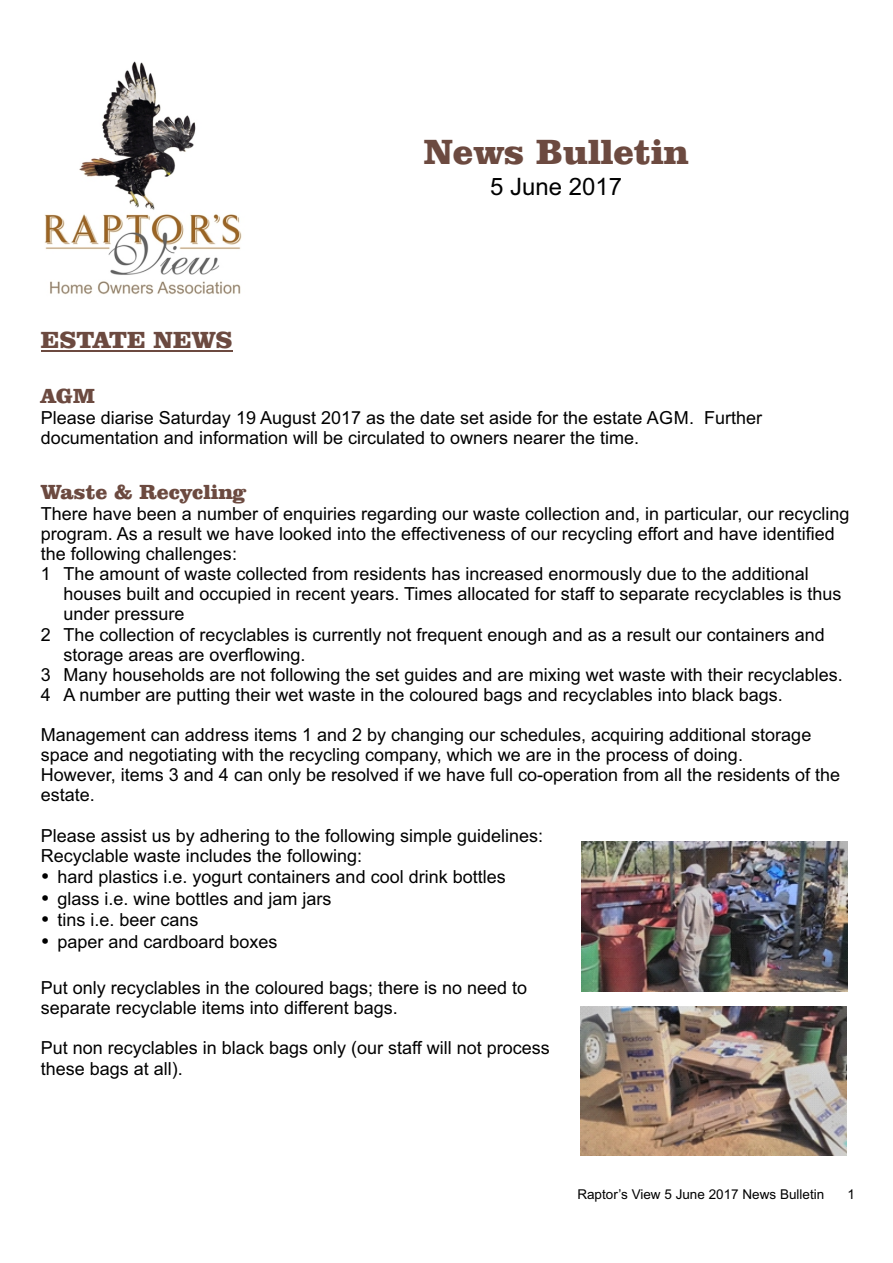
<style>
.page{position:relative;width:893px;height:1263px;background:#fff}
.page>*{position:absolute;margin:0;border:0;box-sizing:border-box;transform-origin:0 0}
.t1{font:900 36px "Clarendon BT";color:#6c4a40}
.t2{font:900 24px "Clarendon BT";color:#6c4a40}
.t3{font:24px "Arial";color:#000}
.t4{font:900 21px "Clarendon BT";color:#6c4a40}
.t5{font:18px/20.1px "Arial";color:#000}
.t6{font:13.5px "Arial";color:#000}
</style>
<div class="page">
<img style="left:44px;top:61px;width:198px;height:234px">
<svg style="left:41px;top:350px;width:19px;height:1px"></svg>
<hr style="left:60px;top:350px;width:94px;height:1px;background:#6c4a40">
<hr style="left:154px;top:350px;width:78px;height:1px;background:#6c4a40">
<img style="left:581px;top:842px;width:266px;height:150px">
<img style="left:581px;top:1006px;width:265px;height:150px">
<h1 class="t1" style="left:424px;top:137px;width:267px">News Bulletin</h1>
<h2 class="t3" style="left:490px;top:177px;width:134px">5 June 2017</h2>
<h2 class="t2" style="left:41px;top:330px;width:193px">ESTATE NEWS</h2>
<p class="t4" style="left:41px;top:387px;width:55px">AGM</p>
<p class="t5" style="left:41px;top:409px;width:723px">Please diarise Saturday 19 August 2017 as the date set aside for the estate AGM. Further documentation and information will be circulated to owners nearer the time.</p>
<p class="t4" style="left:41px;top:483px;width:207px">Waste &amp; Recycling</p>
<p class="t5" style="left:41px;top:505px;width:810px">There have been a number of enquiries regarding our waste collection and, in particular, our recycling program. As a result we have looked into the effectiveness of our recycling effort and have identified the following challenges:<br>1 The amount of waste collected from residents has increased enormously due to the additional</p>
<p class="t5" style="left:63px;top:586px;width:780px">houses built and occupied in recent years. Times allocated for staff to separate recyclables is thus</p>
<p class="t5" style="left:63px;top:606px;width:123px">under pressure</p>
<p class="t5" style="left:41px;top:626px;width:785px">2 The collection of recyclables is currently not frequent enough and as a result our containers and</p>
<p class="t5" style="left:63px;top:646px;width:244px">storage areas are overflowing.</p>
<p class="t5" style="left:41px;top:666px;width:803px">3 Many households are not following the set guides and are mixing wet waste with their recyclables.</p>
<p class="t5" style="left:41px;top:686px;width:743px">4 A number are putting their wet waste in the coloured bags and recyclables into black bags.</p>
<p class="t5" style="left:41px;top:726px;width:801px">Management can address items 1 and 2 by changing our schedules, acquiring additional storage space and negotiating with the recycling company, which we are in the process of doing.<br>However, items 3 and 4 can only be resolved if we have full co-operation from all the residents of the estate.</p>
<p class="t5" style="left:41px;top:827px;width:504px">Please assist us by adhering to the following simple guidelines:<br>Recyclable waste includes the following:</p>
<p class="t5" style="left:41px;top:868px;width:466px">• hard plastics i.e. yogurt containers and cool drink bottles</p>
<p class="t5" style="left:41px;top:890px;width:292px">• glass i.e. wine bottles and jam jars</p>
<p class="t5" style="left:41px;top:911px;width:159px">• tins i.e. beer cans</p>
<p class="t5" style="left:41px;top:933px;width:238px">• paper and cardboard boxes</p>
<p class="t5" style="left:41px;top:979px;width:488px">Put only recyclables in the coloured bags; there is no need to separate recyclable items into different bags.</p>
<p class="t5" style="left:41px;top:1040px;width:510px">Put non recyclables in black bags only (our staff will not process these bags at all).</p>
<p class="t6" style="left:577px;top:1189px;width:248px">Raptor’s View 5 June 2017 News Bulletin</p>
<p class="t6" style="left:847px;top:1189px;width:9px">1</p>
</div>
